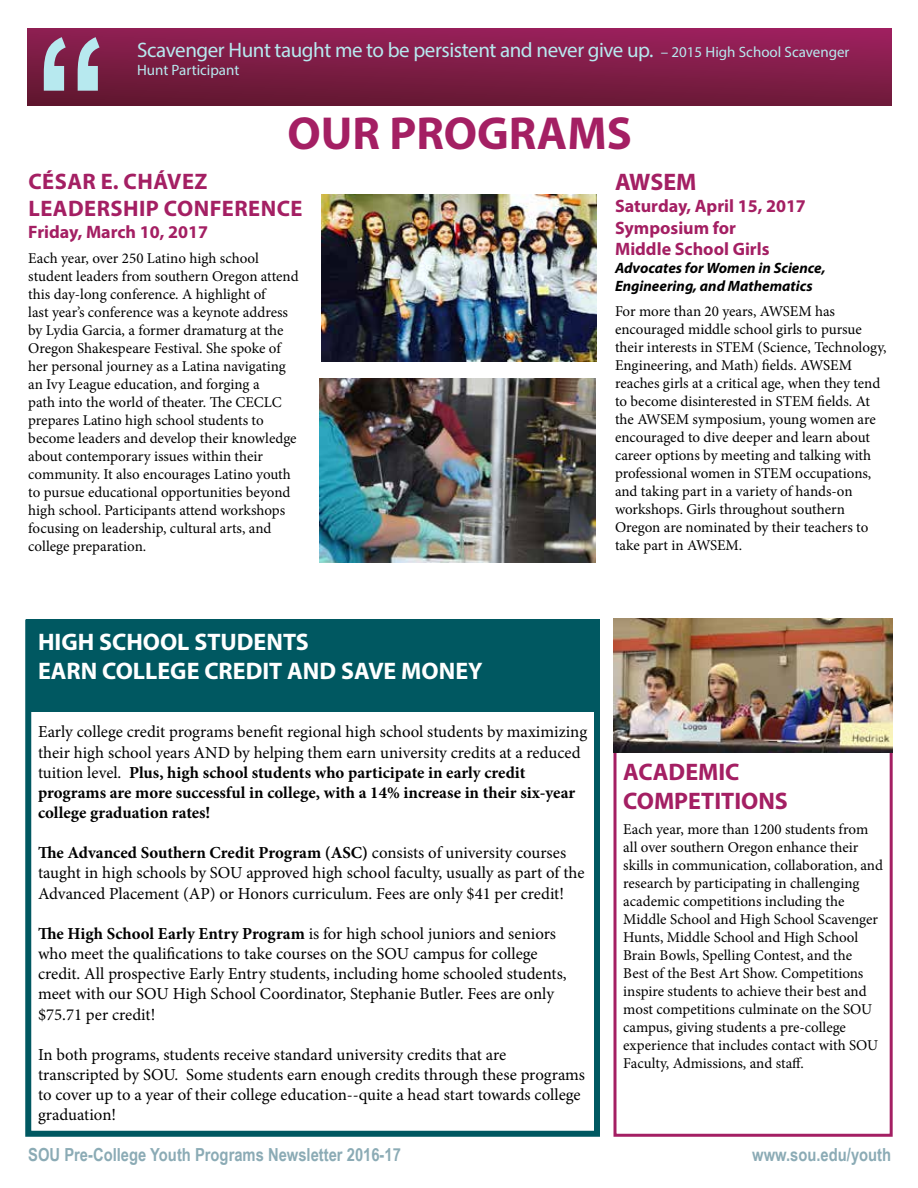
<style>
.page{position:relative;width:918px;height:1188px;background:#fff}
.page>*{position:absolute;margin:0;border:0;box-sizing:border-box;transform-origin:0 0}
.t1{font:700 180px "Arial Narrow";color:#b7e9ef}
.t2{font:700 46.5px "Myriad Pro";color:#a41f63}
.t3{font:700 24px/28.8px "Myriad Pro";color:#fff}
.t4{font:700 24px/28.8px "Myriad Pro";color:#a41f63}
.t5{font:700 22.5px/27px "Myriad Pro";letter-spacing:.02em;color:#a41f63}
.t6{font:21px "Myriad Pro";letter-spacing:-.02em;color:#b7e9ef}
.t7{font:700 18px/21.6px "Myriad Pro";color:#a41f63}
.t8{font:700 18px "Arial Narrow";color:#8babb5}
.t9{font:16.8px/20.1px "Minion Pro";color:#000}
.t10{font:15px/18px "Minion Pro";color:#000}
.t11{font:italic 700 15px/18px "Myriad Pro";color:#000}
.t12{font:15px "Myriad Pro";color:#b7e9ef}
.s1{font-size:15px}
.s2{font-weight:700}
</style>
<div class="page">
<div style="left:26px;top:619px;width:574px;height:93px;background:#005861"></div>
<div style="left:25px;top:620px;width:575px;height:517px;border:6px solid #005861"></div>
<div style="left:27px;top:28px;width:864px;height:77px;background:linear-gradient(to bottom,#972059,#661933)"></div>
<img style="left:320px;top:378px;width:276px;height:184px">
<div style="left:614px;top:724px;width:279px;height:413px;border:3px solid #a41f63"></div>
<img style="left:614px;top:618px;width:279px;height:134px">
<img style="left:321px;top:195px;width:276px;height:166px">
<h1 class="t1" style="left:34px;top:-34px;width:75px">“</h1>
<h3 class="t6" style="left:137px;top:37px;width:714px">Scavenger Hunt taught me to be persistent and never give up. <span class="s1">– 2015 High School Scavenger</span></h3>
<p class="t12" style="left:137px;top:60px;width:104px">Hunt Participant</p>
<h2 class="t2" style="left:288px;top:104px;width:346px">OUR PROGRAMS</h2>
<h3 class="t5" style="left:28px;top:167px;width:276px">CÉSAR E. CHÁVEZ<br>LEADERSHIP CONFERENCE</h3>
<p class="t7" style="left:28px;top:220px;width:181px">Friday, March 10, 2017</p>
<p class="t10" style="left:28px;top:249px;width:272px">Each year, over 250 Latino high school student leaders from southern Oregon attend this day-long conference. A highlight of<br>last year’s conference was a keynote address by Lydia Garcia, a former dramaturg at the Oregon Shakespeare Festival. She spoke of her personal journey as a Latina navigating an Ivy League education, and forging a<br>path into the world of theater. The CECLC prepares Latino high school students to become leaders and develop their knowledge about contemporary issues within their community. It also encourages Latino youth to pursue educational opportunities beyond high school. Participants attend workshops focusing on leadership, cultural arts, and college preparation.</p>
<h3 class="t4" style="left:615px;top:167px;width:83px">AWSEM</h3>
<p class="t7" style="left:615px;top:194px;width:192px">Saturday, April 15, 2017<br>Symposium for<br>Middle School Girls</p>
<p class="t11" style="left:615px;top:259px;width:212px">Advocates for Women in Science,<br>Engineering, and Mathematics</p>
<p class="t10" style="left:615px;top:302px;width:273px">For more than 20 years, AWSEM has encouraged middle school girls to pursue their interests in STEM (Science, Technology, Engineering, and Math) fields. AWSEM reaches girls at a critical age, when they tend to become disinterested in STEM fields. At the AWSEM symposium, young women are encouraged to dive deeper and learn about career options by meeting and talking with professional women in STEM occupations, and taking part in a variety of hands-on workshops. Girls throughout southern Oregon are nominated by their teachers to take part in AWSEM.</p>
<h3 class="t3" style="left:38px;top:627px;width:446px">HIGH SCHOOL STUDENTS<br>EARN COLLEGE CREDIT AND SAVE MONEY</h3>
<p class="t9" style="left:38px;top:722px;width:551px">Early college credit programs benefit regional high school students by maximizing their high school years AND by helping them earn university credits at a reduced tuition level. <span class="s2">Plus, high school students who participate in early credit programs are more successful in college, with a 14% increase in their six-year college graduation rates!</span></p>
<p class="t9" style="left:38px;top:843px;width:548px"><span class="s2">The Advanced Southern Credit Program (ASC)</span> consists of university courses taught in high schools by SOU approved high school faculty, usually as part of the<br>Advanced Placement (AP) or Honors curriculum. Fees are only $41 per credit!</p>
<p class="t9" style="left:38px;top:924px;width:530px"><span class="s2">The High School Early Entry Program</span> is for high school juniors and seniors who meet the qualifications to take courses on the SOU campus for college credit. All prospective Early Entry students, including home schooled students, meet with our SOU High School Coordinator, Stephanie Butler. Fees are only $75.71 per credit!</p>
<p class="t9" style="left:38px;top:1045px;width:549px">In both programs, students receive standard university credits that are transcripted by SOU. Some students earn enough credits through these programs to cover up to a year of their college education--quite a head start towards college graduation!</p>
<h3 class="t4" style="left:623px;top:757px;width:166px">ACADEMIC<br>COMPETITIONS</h3>
<p class="t10" style="left:623px;top:820px;width:261px">Each year, more than 1200 students from all over southern Oregon enhance their skills in communication, collaboration, and research by participating in challenging academic competitions including the Middle School and High School Scavenger Hunts, Middle School and High School Brain Bowls, Spelling Contest, and the<br>Best of the Best Art Show. Competitions inspire students to achieve their best and most competitions culminate on the SOU campus, giving students a pre-college experience that includes contact with SOU Faculty, Admissions, and staff.</p>
<p class="t8" style="left:28px;top:1141px;width:374px">SOU Pre-College Youth Programs Newsletter 2016-17</p>
<p class="t8" style="left:752px;top:1141px;width:140px">www.sou.edu/youth</p>
</div>
